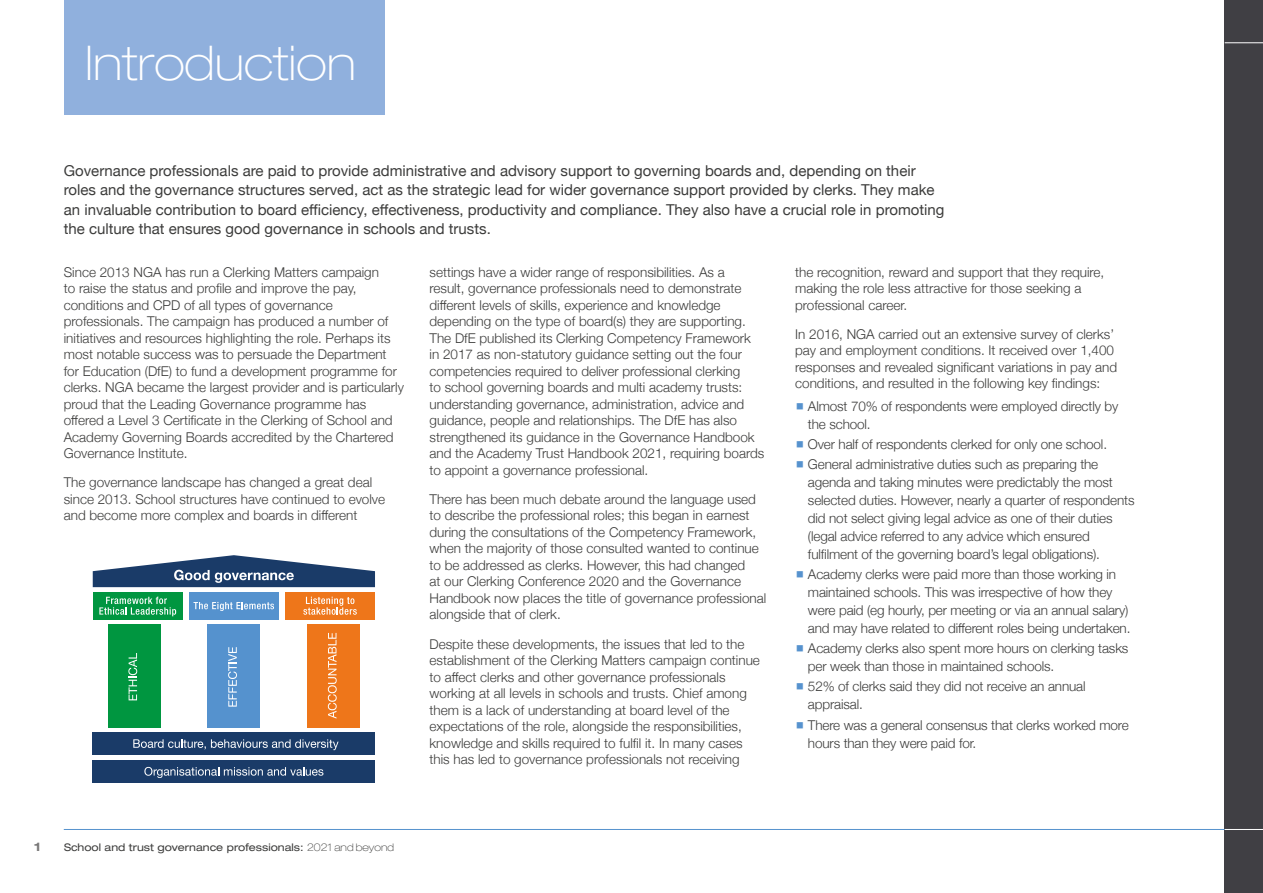
<style>
.page{position:relative;width:1263px;height:893px;background:#fff}
.page>*{position:absolute;margin:0;border:0;box-sizing:border-box;transform-origin:0 0}
._1__Large_Page_Heade{font:100 expanded 48px "Helvetica Neue";color:#fff}
._2__Intro_Para_Regul{font:15px/19.5px "Helvetica Neue";color:#3c3c3b}
._4__Main_Text{font:300 13.5px/16.5px "Helvetica Neue";color:#3c3c3b}
.t1{font:700 expanded 12px "Helvetica Neue";color:#797878}
.t2{font:expanded 10.5px "Helvetica Neue";color:#3c3c3b}
.s1{color:#5692ce}
.s2{font-weight:100}
</style>
<div class="page">
<div style="left:1225px;top:0;width:38px;height:893px;background:#403f44"></div>
<hr style="left:64px;top:829px;width:1161px;height:1px;background:#5692ce">
<hr style="left:1225px;top:829px;width:38px;height:1px;background:#fff">
<hr style="left:1225px;top:43px;width:38px;height:1px;background:#fff">
<div style="left:64px;top:0;width:321px;height:115px;background:#90b0dd"></div>
<div style="left:93px;top:732px;width:282px;height:23px;background:#1a3b68"></div>
<div style="left:93px;top:760px;width:282px;height:23px;background:#1a3b68"></div>
<div style="left:108px;top:624px;width:52px;height:104px;background:#009640"></div>
<div style="left:208px;top:624px;width:52px;height:104px;background:#5592ce"></div>
<div style="left:307px;top:624px;width:53px;height:104px;background:#ee761a"></div>
<div style="left:93px;top:592px;width:90px;height:27px;background:#009640"></div>
<div style="left:285px;top:592px;width:90px;height:27px;background:#ee761a"></div>
<div style="left:189px;top:592px;width:90px;height:27px;background:#5592ce"></div>
<svg style="left:93px;top:555px;width:282px;height:32px"></svg>
<svg style="left:133px;top:739px;width:206px;height:11px"></svg>
<svg style="left:128px;top:653px;width:9px;height:47px"></svg>
<svg style="left:228px;top:647px;width:9px;height:60px"></svg>
<svg style="left:328px;top:633px;width:9px;height:86px"></svg>
<svg style="left:144px;top:767px;width:179px;height:11px"></svg>
<svg style="left:99px;top:597px;width:77px;height:19px"></svg>
<svg style="left:303px;top:597px;width:54px;height:18px"></svg>
<svg style="left:193px;top:602px;width:81px;height:9px"></svg>
<p class="_1__Large_Page_Heade" style="left:85px;top:34px;width:273px">Introduction</p>
<p class="_2__Intro_Para_Regul" style="left:64px;top:162px;width:882px">Governance professionals are paid to provide administrative and advisory support to governing boards and, depending on their roles and the governance structures served, act as the strategic lead for wider governance support provided by clerks. They make an invaluable contribution to board efficiency, effectiveness, productivity and compliance. They also have a crucial role in promoting the culture that ensures good governance in schools and trusts.</p>
<p class="_4__Main_Text" style="left:64px;top:263px;width:342px">Since 2013 NGA has run a Clerking Matters campaign<br>to raise the status and profile and improve the pay, conditions and CPD of all types of governance professionals. The campaign has produced a number of initiatives and resources highlighting the role. Perhaps its most notable success was to persuade the Department for Education (DfE) to fund a development programme for clerks. NGA became the largest provider and is particularly proud that the Leading Governance programme has offered a Level 3 Certificate in the Clerking of School and Academy Governing Boards accredited by the Chartered Governance Institute.</p>
<p class="_4__Main_Text" style="left:64px;top:473px;width:323px">The governance landscape has changed a great deal since 2013. School structures have continued to evolve and become more complex and boards in different</p>
<p class="_4__Main_Text" style="left:795px;top:263px;width:311px">the recognition, reward and support that they require, making the role less attractive for those seeking a professional career.</p>
<p class="_4__Main_Text" style="left:795px;top:325px;width:323px">In 2016, NGA carried out an extensive survey of clerks’ pay and employment conditions. It received over 1,400 responses and revealed significant variations in pay and conditions, and resulted in the following key findings:</p>
<p class="_4__Main_Text" style="left:808px;top:396px;width:312px;line-height:18px;text-indent:-13px"><span class="s1">▪</span> Almost 70% of respondents were employed directly by the school.</p>
<p class="_4__Main_Text" style="left:795px;top:435px;width:313px"><span class="s1">▪</span> Over half of respondents clerked for only one school.</p>
<p class="_4__Main_Text" style="left:808px;top:454px;width:328px;line-height:18px;text-indent:-13px"><span class="s1">▪</span> General administrative duties such as preparing the agenda and taking minutes were predictably the most selected duties. However, nearly a quarter of respondents did not select giving legal advice as one of their duties (legal advice referred to any advice which ensured fulfilment of the governing board’s legal obligations).</p>
<p class="_4__Main_Text" style="left:808px;top:564px;width:324px;line-height:18px;text-indent:-13px"><span class="s1">▪</span> Academy clerks were paid more than those working in maintained schools. This was irrespective of how they were paid (eg hourly, per meeting or via an annual salary) and may have related to different roles being undertaken.</p>
<p class="_4__Main_Text" style="left:808px;top:638px;width:322px;line-height:18px;text-indent:-13px"><span class="s1">▪</span> Academy clerks also spent more hours on clerking tasks per week than those in maintained schools.</p>
<p class="_4__Main_Text" style="left:808px;top:677px;width:279px;line-height:18px;text-indent:-13px"><span class="s1">▪</span> 52% of clerks said they did not receive an annual appraisal.</p>
<p class="_4__Main_Text" style="left:808px;top:715px;width:322px;line-height:18px;text-indent:-13px"><span class="s1">▪</span> There was a general consensus that clerks worked more hours than they were paid for.</p>
<p class="_4__Main_Text" style="left:429px;top:263px;width:336px">settings have a wider range of responsibilities. As a<br>result, governance professionals need to demonstrate different levels of skills, experience and knowledge depending on the type of board(s) they are supporting.<br>The DfE published its Clerking Competency Framework<br>in 2017 as non-statutory guidance setting out the four competencies required to deliver professional clerking<br>to school governing boards and multi academy trusts: understanding governance, administration, advice and guidance, people and relationships. The DfE has also strengthened its guidance in the Governance Handbook and the Academy Trust Handbook 2021, requiring boards to appoint a governance professional.</p>
<p class="_4__Main_Text" style="left:429px;top:490px;width:338px">There has been much debate around the language used to describe the professional roles; this began in earnest during the consultations of the Competency Framework, when the majority of those consulted wanted to continue to be addressed as clerks. However, this had changed<br>at our Clerking Conference 2020 and the Governance Handbook now places the title of governance professional alongside that of clerk.</p>
<p class="_4__Main_Text" style="left:429px;top:635px;width:332px">Despite these developments, the issues that led to the establishment of the Clerking Matters campaign continue to affect clerks and other governance professionals working at all levels in schools and trusts. Chief among them is a lack of understanding at board level of the expectations of the role, alongside the responsibilities, knowledge and skills required to fulfil it. In many cases this has led to governance professionals not receiving</p>
<p class="t1" style="left:34px;top:840px;width:8px">1</p>
<p class="t2" style="left:64px;top:841px;width:332px">School and trust governance professionals: <span class="s2">2021 and beyond</span></p>
</div>
